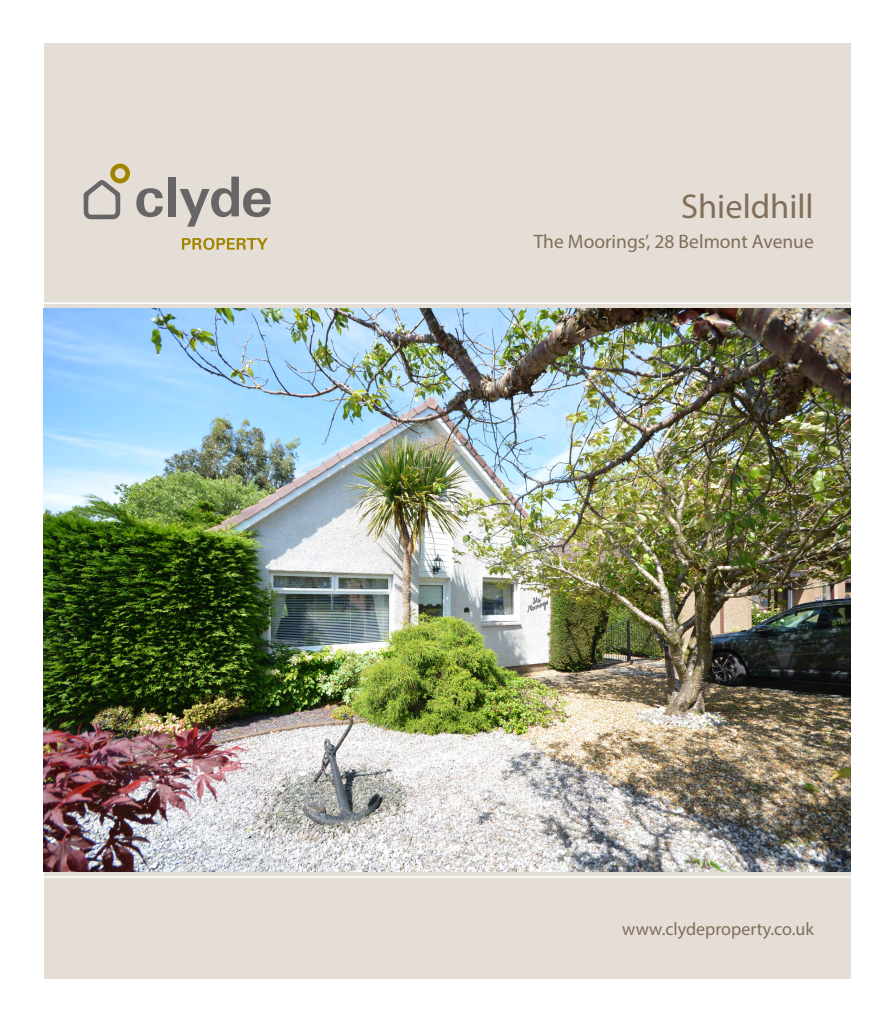
<style>
.page{position:relative;width:893px;height:1021px;background:#fff}
.page>*{position:absolute;margin:0;border:0;box-sizing:border-box;transform-origin:0 0}
.t1{font:34.5px "Myriad Pro";color:#816f59}
.t2{font:19.5px "Myriad Pro";color:#816f59}
.t3{font:18px "Myriad Pro";color:#816f59}
</style>
<div class="page">
<div style="left:44px;top:43px;width:806px;height:935px;background:#e4ded7"></div>
<img style="left:44px;top:309px;width:806px;height:562px">
<hr style="left:19px;top:302px;width:843px;height:2px;background:#fff">
<hr style="left:39px;top:876px;width:819px;height:1px;background:#fff">
<div style="left:110px;top:164px;width:20px;height:19px;border:5px solid #a28400;border-radius:50%"></div>
<svg style="left:136px;top:188px;width:27px;height:29px"></svg>
<div style="left:168px;top:177px;width:8px;height:39px;background:#676566"></div>
<svg style="left:180px;top:177px;width:91px;height:50px"></svg>
<svg style="left:182px;top:238px;width:86px;height:12px"></svg>
<svg style="left:84px;top:178px;width:39px;height:42px"></svg>
<h1 class="t1" style="left:681px;top:185px;width:134px">Shieldhill</h1>
<p class="t2" style="left:534px;top:229px;width:282px">The Moorings’, 28 Belmont Avenue</p>
<p class="t3" style="left:622px;top:918px;width:193px">www.clydeproperty.co.uk</p>
</div>
